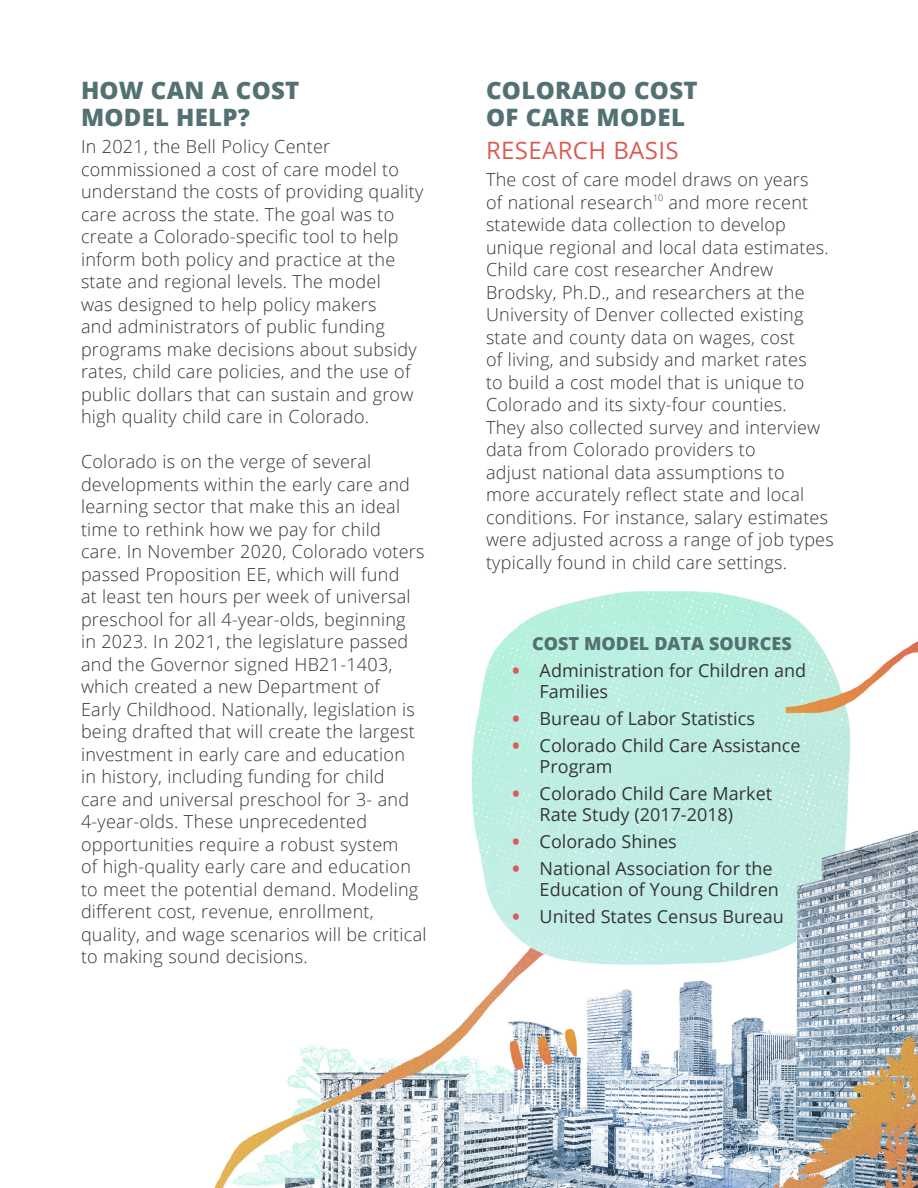
<style>
.page{position:relative;width:918px;height:1188px;background:#fff}
.page>*{position:absolute;margin:0;border:0;box-sizing:border-box;transform-origin:0 0}
.t1{font:800 24px/27px "Open Sans";letter-spacing:.015em;color:#537173}
.t2{font:24px "Open Sans";letter-spacing:.015em;color:#db5c55}
.t3{font:300 18px/22.5px "Open Sans";letter-spacing:.015em;color:#363536}
.t4{font:18px/21px "Open Sans";color:#363536}
.t5{font:800 18px "Open Sans";color:#537173}
.s1{font-weight:800;color:#db5c55}
</style>
<div class="page">
<img style="left:214px;top:591px;width:704px;height:597px">
<p class="t1" style="left:81px;top:76px;width:220px">HOW CAN A COST</p>
<p class="t1" style="left:81px;top:103px;width:170px">MODEL HELP?</p>
<p class="t3" style="left:81px;top:135px;width:344px">In 2021, the Bell Policy Center commissioned a cost of care model to understand the costs of providing quality care across the state. The goal was to create a Colorado-specific tool to help inform both policy and practice at the state and regional levels. The model<br>was designed to help policy makers<br>and administrators of public funding programs make decisions about subsidy rates, child care policies, and the use of public dollars that can sustain and grow high quality child care in Colorado.</p>
<p class="t3" style="left:81px;top:450px;width:347px">Colorado is on the verge of several developments within the early care and learning sector that make this an ideal time to rethink how we pay for child<br>care. In November 2020, Colorado voters passed Proposition EE, which will fund<br>at least ten hours per week of universal preschool for all 4-year-olds, beginning<br>in 2023. In 2021, the legislature passed and the Governor signed HB21-1403, which created a new Department of<br>Early Childhood. Nationally, legislation is being drafted that will create the largest investment in early care and education<br>in history, including funding for child<br>care and universal preschool for 3- and 4-year-olds. These unprecedented opportunities require a robust system<br>of high-quality early care and education to meet the potential demand. Modeling different cost, revenue, enrollment, quality, and wage scenarios will be critical to making sound decisions.</p>
<p class="t1" style="left:486px;top:76px;width:213px">COLORADO COST<br>OF CARE MODEL</p>
<p class="t2" style="left:486px;top:134px;width:194px">RESEARCH BASIS</p>
<p class="t3" style="left:486px;top:168px;width:349px">The cost of care model draws on years<br>of national research<sup>10</sup> and more recent statewide data collection to develop unique regional and local data estimates.<br>Child care cost researcher Andrew Brodsky, Ph.D., and researchers at the University of Denver collected existing state and county data on wages, cost<br>of living, and subsidy and market rates<br>to build a cost model that is unique to Colorado and its sixty-four counties.<br>They also collected survey and interview data from Colorado providers to<br>adjust national data assumptions to<br>more accurately reflect state and local conditions. For instance, salary estimates were adjusted across a range of job types typically found in child care settings.</p>
<p class="t5" style="left:532px;top:630px;width:261px">COST MODEL DATA SOURCES</p>
<p class="t4" style="left:540px;top:659px;width:268px;text-indent:-27px"><span class="s1">•</span> Administration for Children and<br>Families</p>
<p class="t4" style="left:513px;top:707px;width:244px"><span class="s1">•</span> Bureau of Labor Statistics</p>
<p class="t4" style="left:540px;top:734px;width:262px;text-indent:-27px"><span class="s1">•</span> Colorado Child Care Assistance<br>Program</p>
<p class="t4" style="left:540px;top:782px;width:234px;text-indent:-27px"><span class="s1">•</span> Colorado Child Care Market<br>Rate Study (2017-2018)</p>
<p class="t4" style="left:513px;top:830px;width:166px"><span class="s1">•</span> Colorado Shines</p>
<p class="t4" style="left:540px;top:857px;width:241px;text-indent:-27px"><span class="s1">•</span> National Association for the<br>Education of Young Children</p>
<p class="t4" style="left:513px;top:905px;width:273px"><span class="s1">•</span> United States Census Bureau</p>
</div>
